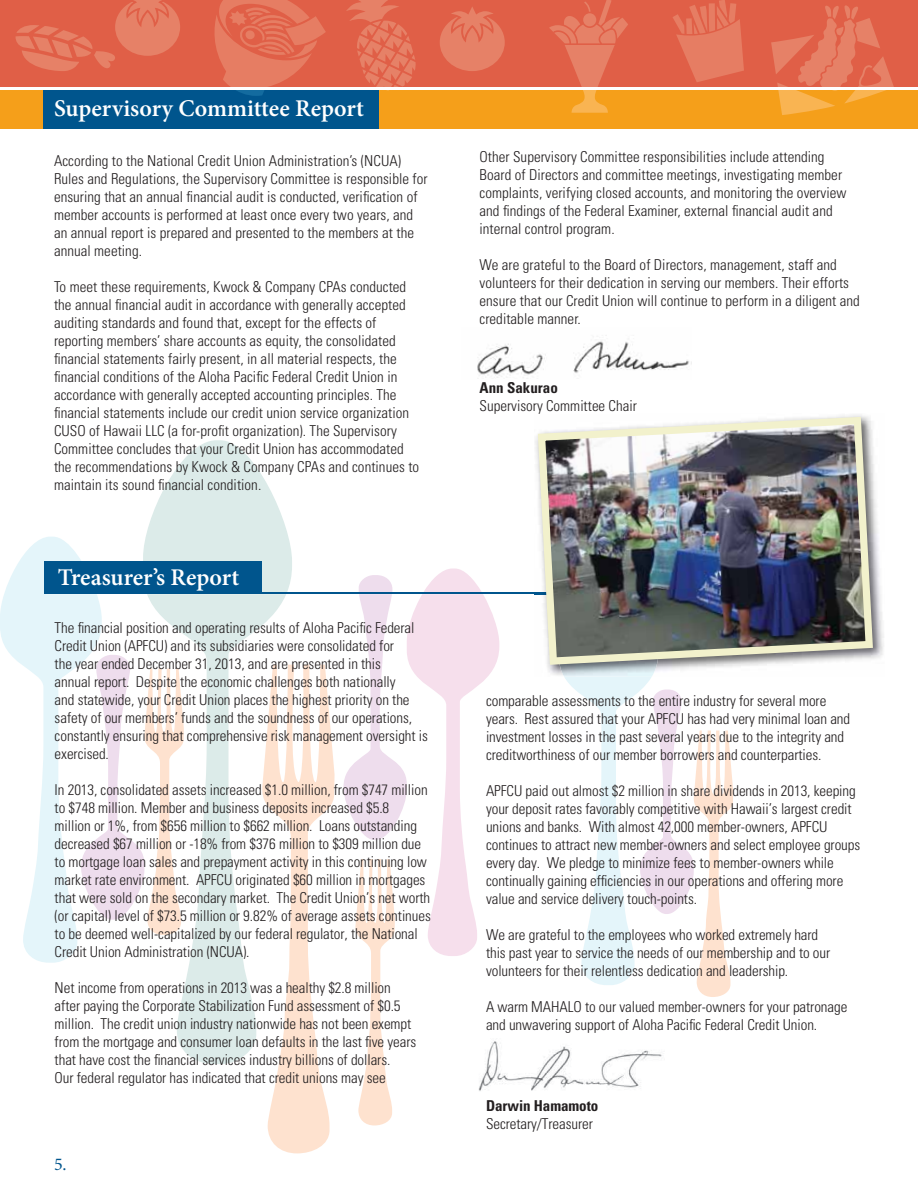
<style>
.page{position:relative;width:918px;height:1188px;background:#fff}
.page>*{position:absolute;margin:0;border:0;box-sizing:border-box;transform-origin:0 0}
.t1{font:600 24px "Minion Pro";color:#fff}
.t2{font:18px "Minion Pro";color:#00558d}
.t3{font:300 condensed 15px/18px "Univers LT Std";letter-spacing:-.005em;color:#231f20}
.t4{font:700 condensed 15px "Univers LT Std";letter-spacing:-.005em;color:#231f20}
</style>
<div class="page">
<div style="left:0;top:88px;width:918px;height:40px;background:#f59f1a"></div>
<div style="left:0;top:0;width:918px;height:87px;background:#e05f47"></div>
<svg style="left:549px;top:0;width:79px;height:113px"></svg>
<div style="left:583px;top:13px;width:13px;height:13px;background:#e68167;border-radius:50%"></div>
<svg style="left:771px;top:5px;width:123px;height:110px"></svg>
<svg style="left:673px;top:0;width:71px;height:82px"></svg>
<svg style="left:440px;top:7px;width:65px;height:64px"></svg>
<svg style="left:16px;top:0;width:164px;height:71px"></svg>
<svg style="left:146px;top:440px;width:146px;height:624px;fill:#dcebe9"></svg>
<svg style="left:0;top:537px;width:184px;height:426px"></svg>
<svg style="left:261px;top:665px;width:74px;height:488px"></svg>
<svg style="left:344px;top:569px;width:155px;height:556px"></svg>
<svg style="left:564px;top:677px;width:169px;height:320px"></svg>
<div style="left:44px;top:88px;width:335px;height:40px;background:#00558d"></div>
<svg style="left:211px;top:0;width:115px;height:96px"></svg>
<svg style="left:346px;top:0;width:70px;height:90px"></svg>
<hr style="left:0;top:88px;width:918px;height:1px;background:#fff">
<hr style="left:46px;top:593px;width:823px;height:1px;background:#00558d">
<div style="left:44px;top:561px;width:217px;height:33px;background:#00558d"></div>
<img style="left:534px;top:415px;width:350px;height:260px">
<img style="left:559px;top:665px;width:99px;height:12px">
<img style="left:538px;top:417px;width:335px;height:248px">
<img style="left:477px;top:335px;width:215px;height:44px">
<img style="left:474px;top:1039px;width:188px;height:55px">
<h1 class="t1" style="left:54px;top:98px;width:311px">Supervisory Committee Report</h1>
<p class="t3" style="left:54px;top:153px;width:375px">According to the National Credit Union Administration’s (NCUA)<br>Rules and Regulations, the Supervisory Committee is responsible for ensuring that an annual financial audit is conducted, verification of member accounts is performed at least once every two years, and an annual report is prepared and presented to the members at the annual meeting.</p>
<p class="t3" style="left:54px;top:279px;width:367px">To meet these requirements, Kwock &amp; Company CPAs conducted the annual financial audit in accordance with generally accepted auditing standards and found that, except for the effects of reporting members’ share accounts as equity, the consolidated financial statements fairly present, in all material respects, the financial conditions of the Aloha Pacific Federal Credit Union in accordance with generally accepted accounting principles. The financial statements include our credit union service organization CUSO of Hawaii LLC (a for-profit organization). The Supervisory Committee concludes that your Credit Union has accommodated the recommendations by Kwock &amp; Company CPAs and continues to maintain its sound financial condition.</p>
<h1 class="t1" style="left:58px;top:568px;width:183px">Treasurer’s Report</h1>
<p class="t3" style="left:55px;top:619px;width:375px">The financial position and operating results of Aloha Pacific Federal Credit Union (APFCU) and its subsidiaries were consolidated for<br>the year ended December 31, 2013, and are presented in this<br>annual report. Despite the economic challenges both nationally<br>and statewide, your Credit Union places the highest priority on the safety of our members’ funds and the soundness of our operations, constantly ensuring that comprehensive risk management oversight is exercised.</p>
<p class="t3" style="left:55px;top:781px;width:378px">In 2013, consolidated assets increased $1.0 million, from $747 million to $748 million. Member and business deposits increased $5.8<br>million or 1%, from $656 million to $662 million. Loans outstanding decreased $67 million or -18% from $376 million to $309 million due to mortgage loan sales and prepayment activity in this continuing low market rate environment. APFCU originated $60 million in mortgages that were sold on the secondary market. The Credit Union’s net worth (or capital) level of $73.5 million or 9.82% of average assets continues to be deemed well-capitalized by our federal regulator, the National Credit Union Administration (NCUA).</p>
<p class="t3" style="left:55px;top:979px;width:363px">Net income from operations in 2013 was a healthy $2.8 million after paying the Corporate Stabilization Fund assessment of $0.5 million. The credit union industry nationwide has not been exempt from the mortgage and consumer loan defaults in the last five years that have cost the financial services industry billions of dollars.<br>Our federal regulator has indicated that credit unions may see</p>
<p class="t2" style="left:54px;top:1153px;width:14px">5.</p>
<p class="t3" style="left:480px;top:149px;width:368px">Other Supervisory Committee responsibilities include attending Board of Directors and committee meetings, investigating member complaints, verifying closed accounts, and monitoring the overview and findings of the Federal Examiner, external financial audit and internal control program.</p>
<p class="t3" style="left:480px;top:257px;width:382px">We are grateful to the Board of Directors, management, staff and volunteers for their dedication in serving our members. Their efforts ensure that our Credit Union will continue to perform in a diligent and creditable manner.</p>
<p class="t4" style="left:480px;top:381px;width:80px">Ann Sakurao</p>
<p class="t3" style="left:480px;top:398px;width:159px">Supervisor Committee Chair</p>
<p class="t3" style="left:537px;top:398px;width:7px">y</p>
<p class="t3" style="left:486px;top:693px;width:366px">comparable assessments to the entire industry for several more years. Rest assured that your APFCU has had very minimal loan and investment losses in the past several years due to the integrity and creditworthiness of our member borrowers and counterparties.</p>
<p class="t3" style="left:486px;top:783px;width:376px">APFCU paid out almost $2 million in share dividends in 2013, keeping your deposit rates favorably competitive with Hawaii’s largest credit unions and banks. With almost 42,000 member-owners, APFCU continues to attract new member-owners and select employee groups every day. We pledge to minimize fees to member-owners while continually gaining efficiencies in our operations and offering more value and service delivery touch-points.</p>
<p class="t3" style="left:486px;top:927px;width:346px">We are grateful to the employees who worked extremely hard this past year to service the needs of our membership and to our volunteers for their relentless dedication and leadership.</p>
<p class="t3" style="left:486px;top:999px;width:363px">A warm MAHALO to our valued member-owners for your patronage and unwavering support of Aloha Pacific Federal Credit Union.</p>
<p class="t4" style="left:486px;top:1099px;width:114px">Darwin Hamamoto</p>
<p class="t3" style="left:486px;top:1116px;width:108px">Secretary/Treasurer</p>
</div>
